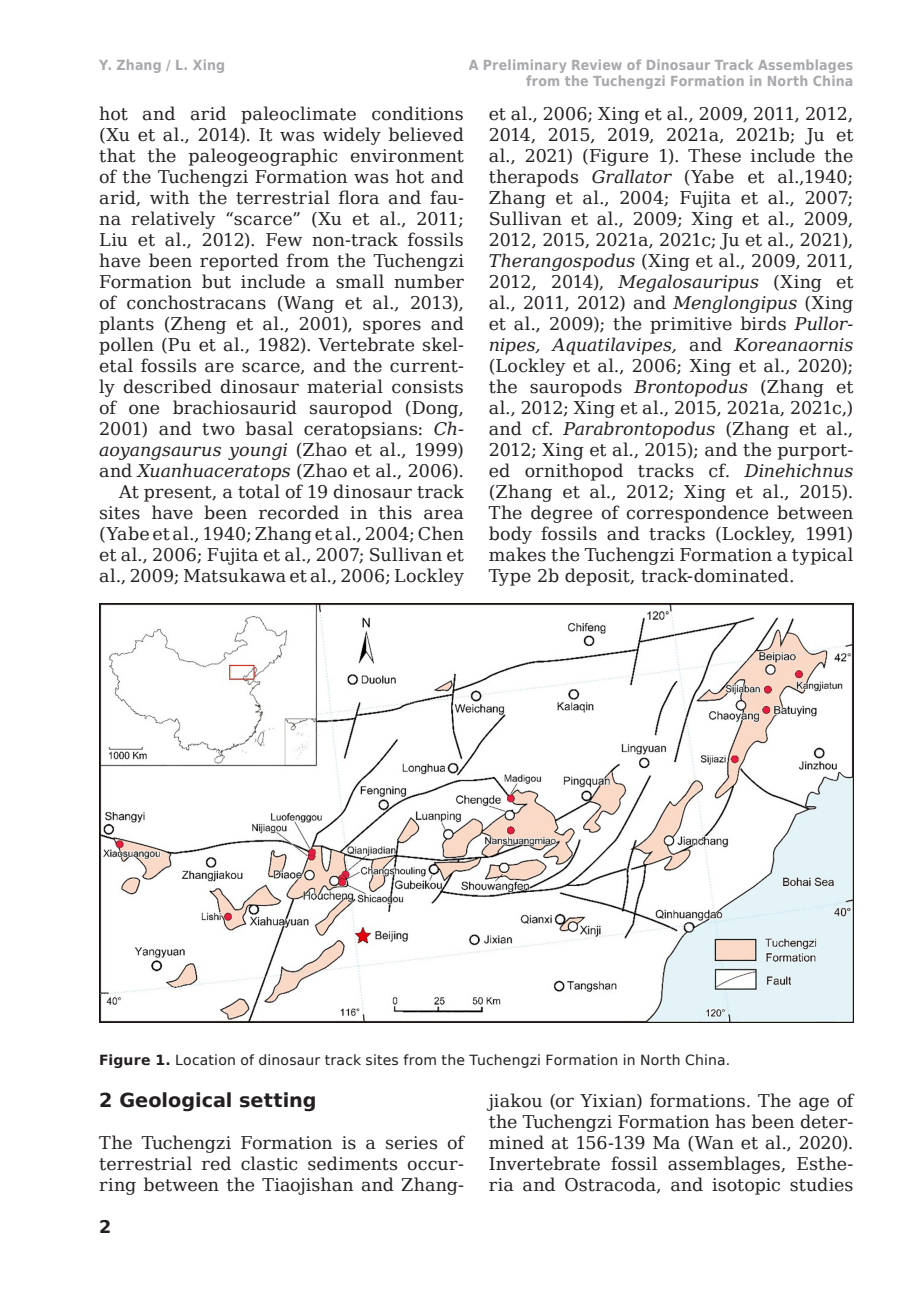
<style>
.page{position:relative;width:913px;height:1290px;background:#fff}
.page>*{position:absolute;margin:0;border:0;box-sizing:border-box;transform-origin:0 0}
.Subtítulo_1{font:700 19.25px "DejaVu Sans";color:#231f20}
.Párrafo_español{font:17.5px/21px "DejaVu Serif";letter-spacing:.005em;color:#231f20;text-align:justify}
.t1{font:700 17.5px "DejaVu Sans";color:#231f20}
.Cabezal_derecho{font:700 14px/15.8px "DejaVu Sans Condensed";letter-spacing:.015em;color:#a8a9ad;text-align:right}
.Pie_de_foto{font:14px "DejaVu Sans";letter-spacing:.015em;color:#231f20}
.Cabezal_izquierdo{font:700 14px "DejaVu Sans Condensed";letter-spacing:.01em;color:#a8a9ad}
.s1{font-style:italic}
.s2{font-weight:700}
</style>
<div class="page">
<img style="left:99px;top:603px;width:754px;height:419px">
<p class="Cabezal_izquierdo" style="left:99px;top:54px;width:128px">Y. Zhang / L. Xing</p>
<p class="Párrafo_español" style="left:99px;top:102px;width:366px">hot and arid paleoclimate conditions (Xu et al., 2014). It was widely believed that the paleogeographic environment of the Tuchengzi Formation was hot and arid, with the terrestrial flora and fau&shy;na relatively “scarce” (Xu et al., 2011; Liu et al., 2012). Few non-track fossils have been reported from the Tuchengzi Formation but include a small number of conchostracans (Wang et al., 2013), plants (Zheng et al., 2001), spores and pollen (Pu et al., 1982). Vertebrate skel&shy;etal fossils are scarce, and the current&shy;ly described dinosaur material consists of one brachiosaurid sauropod (Dong, 2001) and two basal ceratopsians: <span class="s1">Ch&shy;aoyangsaurus youngi</span> (Zhao et al., 1999) and <span class="s1">Xuanhuaceratops</span> (Zhao et al., 2006).</p>
<p class="Párrafo_español" style="left:99px;top:480px;width:366px;text-indent:20px">At present, a total of 19 dinosaur track sites have been recorded in this area (Yabe et al., 1940; Zhang et al., 2004; Chen et al., 2006; Fujita et al., 2007; Sullivan et al., 2009; Matsukawa et al., 2006; Lockley</p>
<p class="Cabezal_derecho" style="left:469px;top:57px;width:386px">A Preliminary Review of Dinosaur Track Assemblages from the Tuchengzi Formation in North China</p>
<p class="Párrafo_español" style="left:489px;top:102px;width:366px">et al., 2006; Xing et al., 2009, 2011, 2012, 2014, 2015, 2019, 2021a, 2021b; Ju et al., 2021) (Figure 1). These include the therapods <span class="s1">Grallator</span> (Yabe et al.,1940; Zhang et al., 2004; Fujita et al., 2007; Sullivan et al., 2009; Xing et al., 2009, 2012, 2015, 2021a, 2021c; Ju et al., 2021), <span class="s1">Therangospodus</span> (Xing et al., 2009, 2011, 2012, 2014), <span class="s1">Megalosauripus</span> (Xing et al., 2011, 2012) and <span class="s1">Menglongipus</span> (Xing et al., 2009); the primitive birds <span class="s1">Pullor&shy;nipes, Aquatilavipes,</span> and <span class="s1">Koreanaornis </span>(Lockley et al., 2006; Xing et al., 2020); the sauropods <span class="s1">Brontopodus</span> (Zhang et al., 2012; Xing et al., 2015, 2021a, 2021c,) and cf. <span class="s1">Parabrontopodus</span> (Zhang et al., 2012; Xing et al., 2015); and the purport&shy;ed ornithopod tracks cf. <span class="s1">Dinehichnus </span>(Zhang et al., 2012; Xing et al., 2015).<br>The degree of correspondence between body fossils and tracks (Lockley, 1991) makes the Tuchengzi Formation a typical Type 2b deposit, track-dominated.</p>
<p class="Pie_de_foto" style="left:99px;top:1049px;width:632px"><span class="s2">Figure 1.</span> Location of dinosaur track sites from the Tuchengzi Formation in North China.</p>
<p class="Subtítulo_1" style="left:99px;top:1085px;width:219px">2 Geological setting</p>
<p class="Párrafo_español" style="left:99px;top:1131px;width:366px">The Tuchengzi Formation is a series of terrestrial red clastic sediments occur&shy;ring between the Tiaojishan and Zhang-</p>
<p class="Párrafo_español" style="left:489px;top:1089px;width:366px">jiakou (or Yixian) formations. The age of the Tuchengzi Formation has been deter&shy;mined at 156-139 Ma (Wan et al., 2020).<br>Invertebrate fossil assemblages, Esthe&shy;ria and Ostracoda, and isotopic studies</p>
<p class="t1" style="left:99px;top:1213px;width:14px">2</p>
</div>
